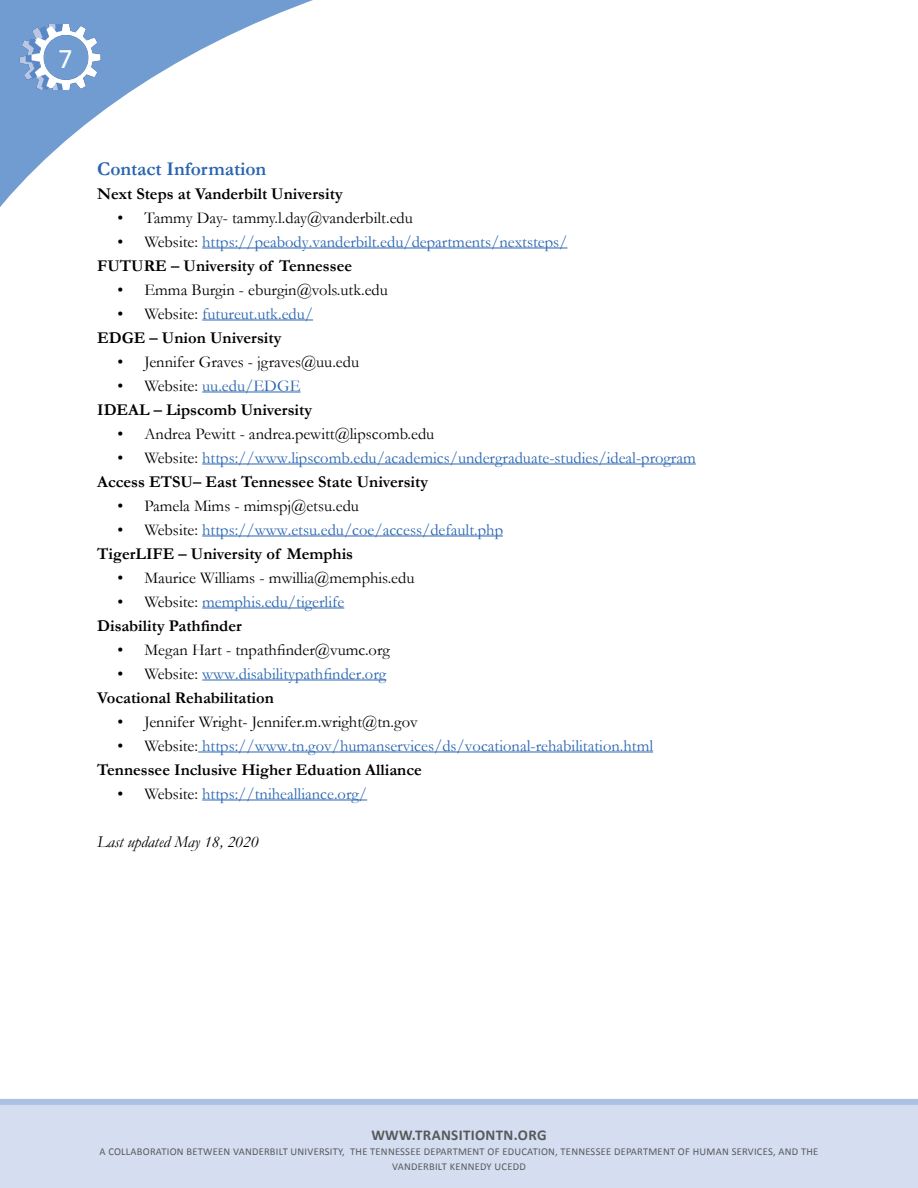
<style>
.page{position:relative;width:918px;height:1188px;background:#fff}
.page>*{position:absolute;margin:0;border:0;box-sizing:border-box;transform-origin:0 0}
.t1{font:28.5px "Calibri";color:#fff}
.Subheader{font:700 19.5px "Garamond";letter-spacing:-.005em;color:#2864b0}
.t2{font:16.5px "Garamond";color:#2864b0}
.t3{font:16.5px "Garamond";color:#000}
.Sub-subheader{font:700 16.5px "Garamond";color:#000}
.Last_Updated{font:italic 16.5px "Garamond";color:#000}
.t4{font:700 15px "Calibri";letter-spacing:.02em;color:#58595b}
.t5{font:10.5px/15px "Calibri";letter-spacing:.02em;color:#58595b;text-align:center}
.s1{color:#000}
</style>
<div class="page">
<div style="left:0;top:1099px;width:918px;height:89px;background:#d5def1"></div>
<svg style="left:0;top:0;width:313px;height:207px"></svg>
<img style="left:17px;top:25px;width:87px;height:65px">
<hr style="left:202px;top:248px;width:365px;height:1px;background:#2864b0">
<hr style="left:202px;top:320px;width:111px;height:1px;background:#2864b0">
<hr style="left:202px;top:392px;width:99px;height:1px;background:#2864b0">
<hr style="left:202px;top:464px;width:494px;height:1px;background:#2864b0">
<hr style="left:202px;top:536px;width:301px;height:1px;background:#2864b0">
<hr style="left:202px;top:608px;width:142px;height:1px;background:#2864b0">
<hr style="left:202px;top:680px;width:184px;height:1px;background:#2864b0">
<hr style="left:198px;top:752px;width:455px;height:1px;background:#2864b0">
<hr style="left:202px;top:800px;width:165px;height:1px;background:#2864b0">
<h1 class="t1" style="left:58px;top:41px;width:16px">7</h1>
<p class="Subheader" style="left:97px;top:155px;width:171px">Contact Information</p>
<p class="Sub-subheader" style="left:97px;top:182px;width:247px">Next Steps at Vanderbilt University</p>
<p class="t3" style="left:117px;top:206px;width:297px">• Tammy Day- tammy.l.day@vanderbilt.edu</p>
<p class="t2" style="left:117px;top:230px;width:452px"><span class="s1">• Website:</span> https://peabody.vanderbilt.edu/departments/nextsteps/</p>
<p class="Sub-subheader" style="left:97px;top:254px;width:256px">FUTURE – University of Tennessee</p>
<p class="t3" style="left:117px;top:278px;width:272px">• Emma Burgin - eburgin@vols.utk.edu</p>
<p class="t2" style="left:117px;top:302px;width:197px"><span class="s1">• Website:</span> futureut.utk.edu/</p>
<p class="Sub-subheader" style="left:97px;top:326px;width:186px">EDGE – Union University</p>
<p class="t3" style="left:117px;top:350px;width:243px">• Jennifer Graves - jgraves@uu.edu</p>
<p class="t2" style="left:117px;top:374px;width:185px"><span class="s1">• Website:</span> uu.edu/EDGE</p>
<p class="Sub-subheader" style="left:97px;top:398px;width:216px">IDEAL – Lipscomb University</p>
<p class="t3" style="left:117px;top:422px;width:318px">• Andrea Pewitt - andrea.pewitt@lipscomb.edu</p>
<p class="t2" style="left:117px;top:446px;width:580px"><span class="s1">• Website:</span> https://www.lipscomb.edu/academics/undergraduate-studies/ideal-program</p>
<p class="Sub-subheader" style="left:97px;top:470px;width:332px">Access ETSU– East Tennessee State University</p>
<p class="t3" style="left:117px;top:494px;width:243px">• Pamela Mims - mimspj@etsu.edu</p>
<p class="t2" style="left:117px;top:518px;width:387px"><span class="s1">• Website:</span> https://www.etsu.edu/coe/access/default.php</p>
<p class="Sub-subheader" style="left:97px;top:542px;width:257px">TigerLIFE – University of Memphis</p>
<p class="t3" style="left:117px;top:566px;width:299px">• Maurice Williams - mwillia@memphis.edu</p>
<p class="t2" style="left:117px;top:590px;width:228px"><span class="s1">• Website:</span> memphis.edu/tigerlife</p>
<p class="Sub-subheader" style="left:97px;top:614px;width:146px">Disability Pathfinder</p>
<p class="t3" style="left:117px;top:638px;width:274px">• Megan Hart - tnpathfinder@vumc.org</p>
<p class="t2" style="left:117px;top:662px;width:270px"><span class="s1">• Website:</span> www.disabilitypathfinder.org</p>
<p class="Sub-subheader" style="left:97px;top:686px;width:178px">Vocational Rehabilitation</p>
<p class="t3" style="left:117px;top:710px;width:302px">• Jennifer Wright- Jennifer.m.wright@tn.gov</p>
<p class="t2" style="left:117px;top:734px;width:537px"><span class="s1">• Website:</span> https://www.tn.gov/humanservices/ds/vocational-rehabilitation.html</p>
<p class="Sub-subheader" style="left:97px;top:758px;width:326px">Tennessee Inclusive Higher Eduation Alliance</p>
<p class="t2" style="left:117px;top:782px;width:251px"><span class="s1">• Website:</span> https://tnihealliance.org/</p>
<p class="Last_Updated" style="left:97px;top:830px;width:163px">Last updated May 18, 2020</p>
<p class="t4" style="left:371px;top:1126px;width:177px">WWW.TRANSITIONTN.ORG</p>
<p class="t5" style="left:99px;top:1144px;width:720px">A COLLABORATION BETWEEN VANDERBILT UNIVERSITY, THE TENNESSEE DEPARTMENT OF EDUCATION, TENNESSEE DEPARTMENT OF HUMAN SERVICES, AND THE<br>VANDERBILT KENNEDY UCEDD</p>
</div>
